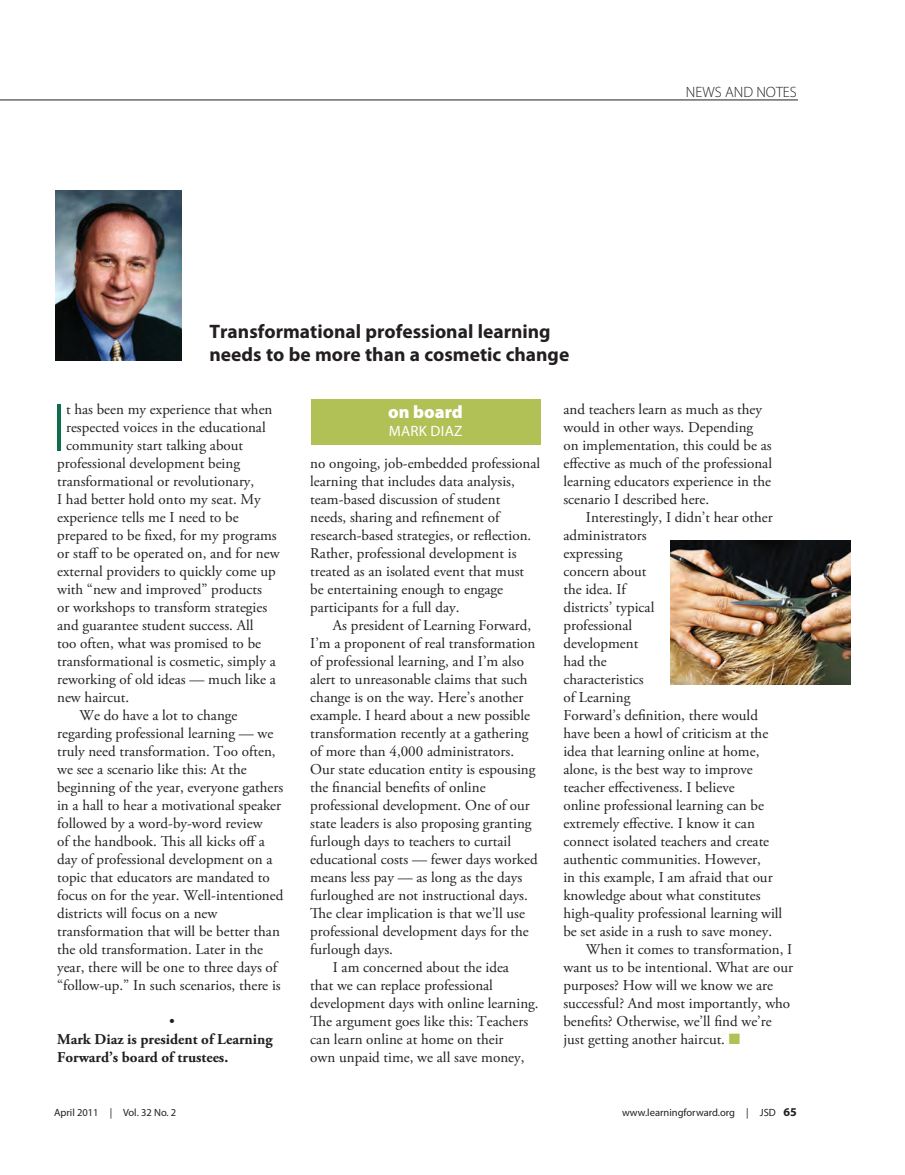
<style>
.page{position:relative;width:905px;height:1175px;background:#fff}
.page>*{position:absolute;margin:0;border:0;box-sizing:border-box;transform-origin:0 0}
.body{font:300 68.4px "Myriad Pro";color:#0c6f49}
.box{font:700 19.5px "Myriad Pro";color:#231f20}
.t1{font:900 18px "Myriad Pro";color:#fff}
.body-2{font:15px/18px "Adobe Garamond Pro";color:#231f20}
.body-3{font:700 15px/18px "Adobe Garamond Pro";color:#231f20}
.t2{font:300 15px "Myriad Pro";color:#231f20}
.t3{font:15px "Myriad Pro";letter-spacing:.02em;color:#fff}
.t4{font:10.5px "Myriad Pro";color:#231f20}
.s1{color:#b2c156}
.s2{font-weight:700;font-size:12px}
</style>
<div class="page">
<hr style="left:0;top:100px;width:798px;height:1px;background:#231f20">
<img style="left:55px;top:190px;width:126px;height:171px">
<div style="left:311px;top:399px;width:229px;height:45px;background:#b2c156"></div>
<img style="left:670px;top:541px;width:180px;height:143px">
<p class="box" style="left:209px;top:320px;width:342px">Transformational professional learning</p>
<p class="box" style="left:209px;top:343px;width:361px">needs to be more than a cosmetic change</p>
<p class="t2" style="left:686px;top:83px;width:113px">NEWS AND NOTES</p>
<p class="body" style="left:52px;top:390px;width:16px">I</p>
<p class="body-2" style="left:66px;top:401px;width:208px">t has been my experience that when</p>
<p class="body-2" style="left:66px;top:419px;width:201px">respected voices in the educational</p>
<p class="body-2" style="left:66px;top:437px;width:178px">community start talking about</p>
<p class="body-2" style="left:57px;top:455px;width:184px">professional development being</p>
<p class="body-2" style="left:57px;top:473px;width:199px">transformational or revolutionary,</p>
<p class="body-2" style="left:57px;top:491px;width:205px">I had better hold onto my seat. My</p>
<p class="body-2" style="left:57px;top:509px;width:183px">experience tells me I need to be</p>
<p class="body-2" style="left:57px;top:527px;width:221px">prepared to be fixed, for my programs</p>
<p class="body-2" style="left:57px;top:545px;width:224px">or staff to be operated on, and for new</p>
<p class="body-2" style="left:57px;top:563px;width:220px">external providers to quickly come up</p>
<p class="body-2" style="left:57px;top:581px;width:206px">with “new and improved” products</p>
<p class="body-2" style="left:57px;top:599px;width:212px">or workshops to transform strategies</p>
<p class="body-2" style="left:57px;top:617px;width:198px">and guarantee student success. All</p>
<p class="body-2" style="left:57px;top:635px;width:205px">too often, what was promised to be</p>
<p class="body-2" style="left:57px;top:653px;width:220px">transformational is cosmetic, simply a</p>
<p class="body-2" style="left:57px;top:671px;width:220px">reworking of old ideas — much like a</p>
<p class="body-2" style="left:57px;top:689px;width:74px">new haircut.</p>
<p class="body-2" style="left:57px;top:707px;width:228px;text-indent:22px">We do have a lot to change regarding professional learning — we truly need transformation. Too often, we see a scenario like this: At the beginning of the year, everyone gathers in a hall to hear a motivational speaker followed by a word-by-word review<br>of the handbook. This all kicks off a day of professional development on a topic that educators are mandated to focus on for the year. Well-intentioned districts will focus on a new transformation that will be better than the old transformation. Later in the year, there will be one to three days of “follow-up.” In such scenarios, there is</p>
<p class="body-2" style="left:169px;top:1013px;width:7px">•</p>
<p class="body-3" style="left:57px;top:1031px;width:217px">Mark Diaz is president of Learning<br>Forward’s board of trustees.</p>
<p class="t1" style="left:388px;top:401px;width:76px">on board</p>
<p class="t3" style="left:388px;top:423px;width:75px">MARK DIAZ</p>
<p class="body-2" style="left:310px;top:455px;width:231px">no ongoing, job-embedded professional learning that includes data analysis, team-based discussion of student<br>needs, sharing and refinement of research-based strategies, or reflection.<br>Rather, professional development is treated as an isolated event that must be entertaining enough to engage participants for a full day.</p>
<p class="body-2" style="left:310px;top:617px;width:229px;text-indent:22px">As president of Learning Forward, I’m a proponent of real transformation of professional learning, and I’m also alert to unreasonable claims that such change is on the way. Here’s another example. I heard about a new possible transformation recently at a gathering of more than 4,000 administrators.<br>Our state education entity is espousing the financial benefits of online professional development. One of our state leaders is also proposing granting furlough days to teachers to curtail educational costs — fewer days worked means less pay — as long as the days furloughed are not instructional days.<br>The clear implication is that we’ll use professional development days for the furlough days.</p>
<p class="body-2" style="left:310px;top:959px;width:230px;text-indent:22px">I am concerned about the idea<br>that we can replace professional development days with online learning.<br>The argument goes like this: Teachers can learn online at home on their<br>own unpaid time, we all save money,</p>
<p class="body-2" style="left:563px;top:401px;width:210px">and teachers learn as much as they would in other ways. Depending on implementation, this could be as effective as much of the professional learning educators experience in the scenario I described here.</p>
<p class="body-2" style="left:563px;top:509px;width:220px;text-indent:22px">Interestingly, I didn’t hear other administrators<br>expressing<br>concern about<br>the idea. If<br>districts’ typical<br>professional<br>development<br>had the<br>characteristics<br>of Learning<br>Forward’s definition, there would have been a howl of criticism at the idea that learning online at home, alone, is the best way to improve teacher effectiveness. I believe<br>online professional learning can be extremely effective. I know it can connect isolated teachers and create authentic communities. However,<br>in this example, I am afraid that our knowledge about what constitutes high-quality professional learning will be set aside in a rush to save money.</p>
<p class="body-2" style="left:563px;top:941px;width:231px;text-indent:22px">When it comes to transformation, I want us to be intentional. What are our purposes? How will we know we are successful? And most importantly, who benefits? Otherwise, we’ll find we’re just getting another haircut. <span class="s1">■</span></p>
<p class="t4" style="left:54px;top:1107px;width:124px">April 2011 | Vol. 32 No. 2</p>
<p class="t4" style="left:622px;top:1107px;width:176px">www.learningforward.org | JSD <span class="s2">65</span></p>
</div>
